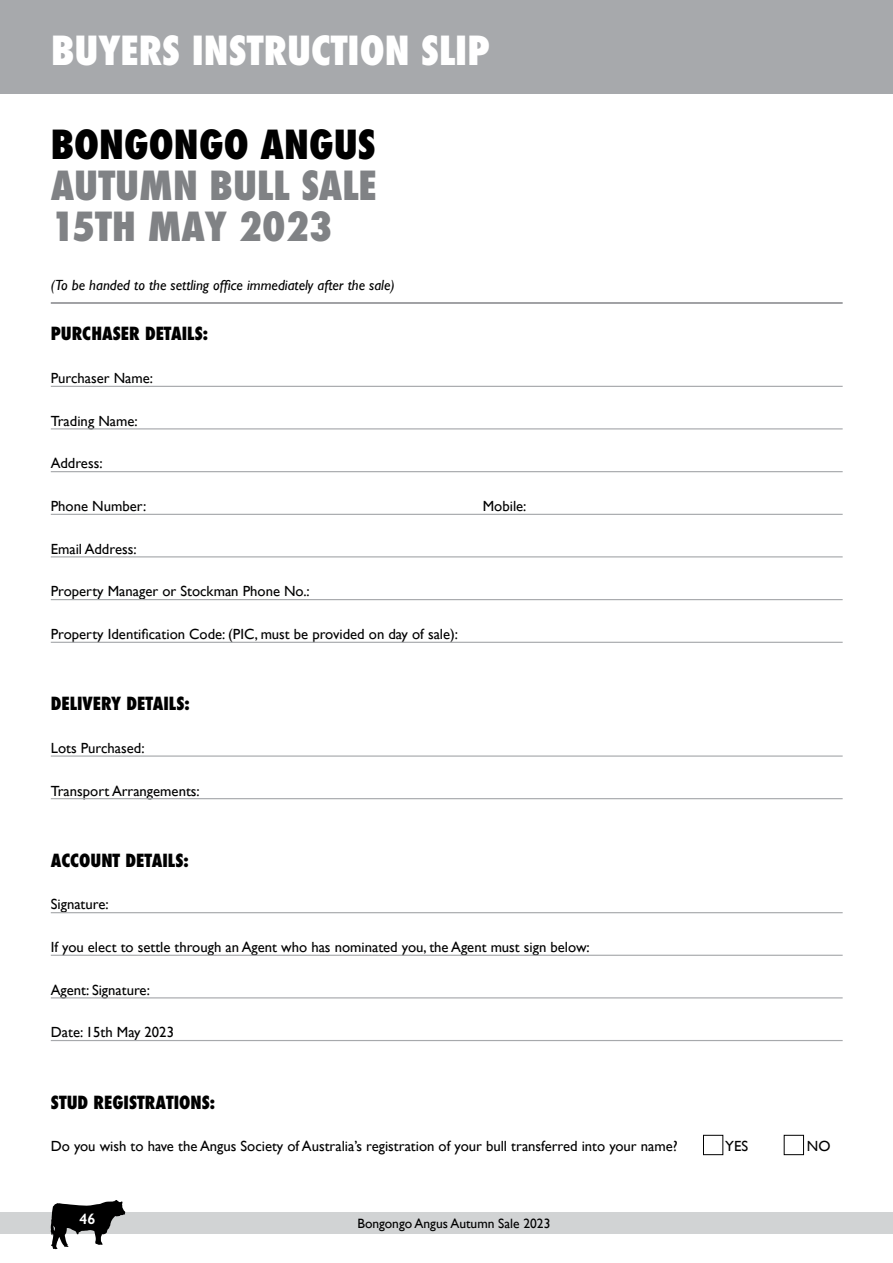
<style>
.page{position:relative;width:893px;height:1263px;background:#fff}
.page>*{position:absolute;margin:0;border:0;box-sizing:border-box;transform-origin:0 0}
.t1{font:800 condensed 39px/40.8px "Futura";color:#808285}
.t2{font:800 condensed 39px "Futura";color:#fff}
.t3{font:800 condensed 39px "Futura";color:#000}
.t4{font:800 condensed 17.7px "Futura";color:#000}
.t5{font:600 15px "Gill Sans";color:#fff}
.t6{font:14.7px "Gill Sans";color:#000}
.t7{font:italic 14.7px "Gill Sans";color:#000}
.t8{font:13.5px "Gill Sans";color:#000}
</style>
<div class="page">
<div style="left:0;top:1212px;width:893px;height:22px;background:#d1d3d4"></div>
<svg style="left:51px;top:1200px;width:74px;height:49px"></svg>
<hr style="left:892px;top:1135px;width:1px;height:124px;background:#fff">
<div style="left:0;top:0;width:893px;height:94px;background:#a7a9ac"></div>
<hr style="left:51px;top:302px;width:792px;height:2px;background:#808285">
<hr style="left:51px;top:386px;width:792px;height:1px;background:#a7a9ac">
<hr style="left:51px;top:428px;width:792px;height:1px;background:#a7a9ac">
<hr style="left:51px;top:471px;width:792px;height:1px;background:#a7a9ac">
<hr style="left:51px;top:514px;width:792px;height:1px;background:#a7a9ac">
<hr style="left:51px;top:556px;width:792px;height:1px;background:#a7a9ac">
<hr style="left:51px;top:599px;width:792px;height:1px;background:#a7a9ac">
<hr style="left:51px;top:642px;width:792px;height:1px;background:#a7a9ac">
<hr style="left:51px;top:755px;width:792px;height:2px;background:#a7a9ac">
<hr style="left:51px;top:798px;width:792px;height:1px;background:#a7a9ac">
<hr style="left:51px;top:912px;width:792px;height:1px;background:#a7a9ac">
<hr style="left:51px;top:955px;width:792px;height:1px;background:#a7a9ac">
<hr style="left:51px;top:997px;width:792px;height:1px;background:#a7a9ac">
<hr style="left:51px;top:1040px;width:792px;height:1px;background:#a7a9ac">
<div style="left:703px;top:1135px;width:20px;height:20px;border:1px solid #000"></div>
<div style="left:784px;top:1135px;width:20px;height:20px;border:1px solid #000"></div>
<h1 class="t2" style="left:51px;top:24px;width:440px">BUYERS INSTRUCTION SLIP</h1>
<h1 class="t3" style="left:51px;top:118px;width:326px">BONGONGO ANGUS</h1>
<h1 class="t1" style="left:51px;top:165px;width:327px">AUTUMN BULL SALE<br>15TH MAY 2023</h1>
<p class="t7" style="left:51px;top:276px;width:345px">(To be handed to the settling office immediately after the sale)</p>
<p class="t4" style="left:51px;top:322px;width:159px">PURCHASER DETAILS:</p>
<p class="t6" style="left:51px;top:369px;width:104px">Purchaser Name:</p>
<p class="t6" style="left:51px;top:412px;width:88px">Trading Name:</p>
<p class="t6" style="left:51px;top:455px;width:53px">Address:</p>
<p class="t6" style="left:51px;top:497px;width:97px">Phone Number:</p>
<p class="t6" style="left:483px;top:497px;width:45px">Mobile:</p>
<p class="t6" style="left:51px;top:540px;width:87px">Email Address:</p>
<p class="t6" style="left:51px;top:583px;width:260px">Property Manager or Stockman Phone No.:</p>
<p class="t6" style="left:51px;top:625px;width:409px">Property Identification Code: (PIC, must be provided on day of sale):</p>
<p class="t4" style="left:51px;top:692px;width:140px">DELIVERY DETAILS:</p>
<p class="t6" style="left:51px;top:739px;width:95px">Lots Purchased:</p>
<p class="t6" style="left:51px;top:782px;width:151px">Transport Arrangements:</p>
<p class="t4" style="left:51px;top:848px;width:139px">ACCOUNT DETAILS:</p>
<p class="t6" style="left:51px;top:896px;width:59px">Signature:</p>
<p class="t6" style="left:51px;top:938px;width:541px">If you elect to settle through an Agent who has nominated you, the Agent must sign below:</p>
<p class="t6" style="left:51px;top:981px;width:101px">Agent: Signature:</p>
<p class="t6" style="left:51px;top:1024px;width:125px">Date: 15th May 2023</p>
<p class="t4" style="left:51px;top:1090px;width:166px">STUD REGISTRATIONS:</p>
<p class="t6" style="left:51px;top:1137px;width:628px">Do you wish to have the Angus Society of Australia’s registration of your bull transferred into your name?</p>
<p class="t6" style="left:725px;top:1137px;width:24px">YES</p>
<p class="t6" style="left:807px;top:1137px;width:25px">NO</p>
<p class="t5" style="left:80px;top:1210px;width:17px">46</p>
<p class="t8" style="left:357px;top:1215px;width:194px">Bongongo Angus Autumn Sale 2023</p>
</div>
